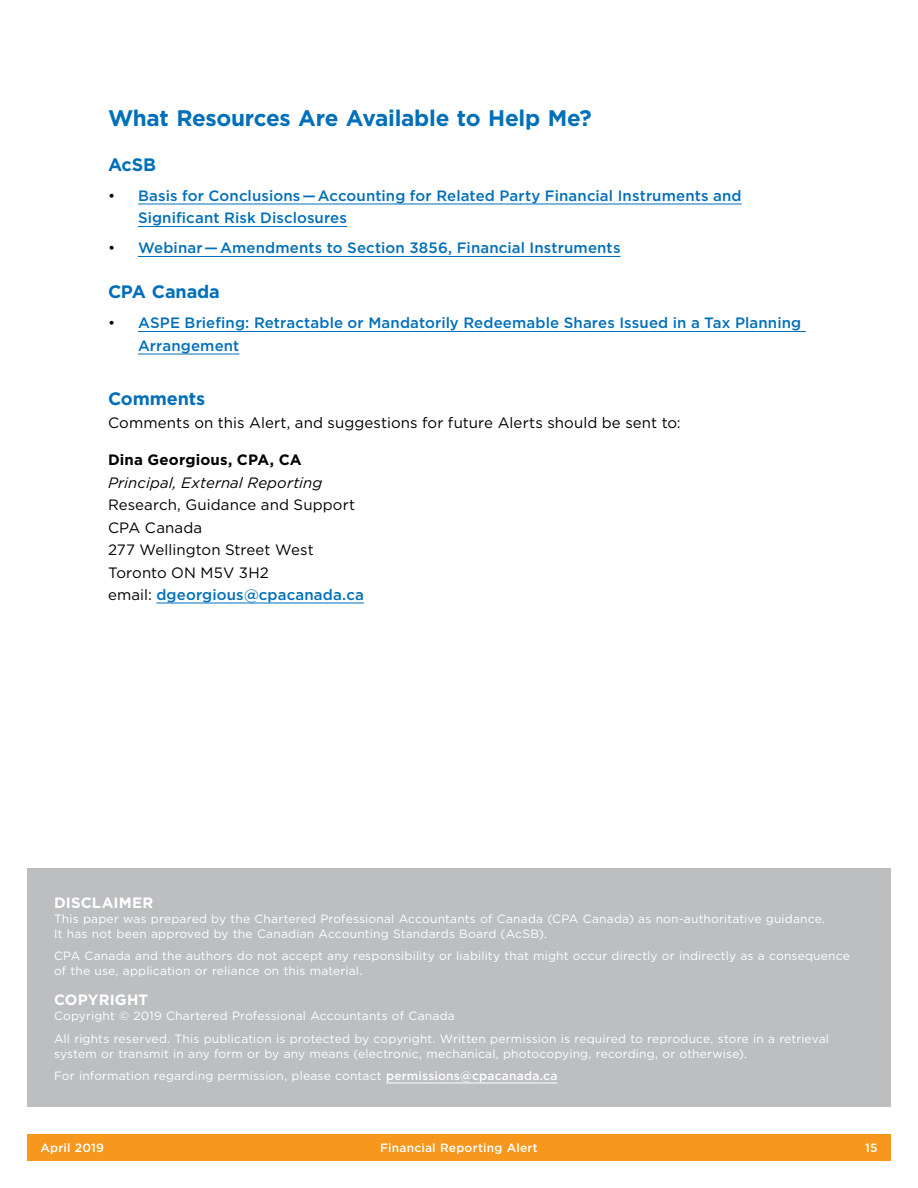
<style>
.page{position:relative;width:918px;height:1188px;background:#fff}
.page>*{position:absolute;margin:0;border:0;box-sizing:border-box;transform-origin:0 0}
.t1{font:700 22.5px "Gotham";letter-spacing:-.015em;color:#006fba}
.t2{font:700 18px "Gotham";letter-spacing:-.005em;color:#006fba}
.t3{font:500 15px/22.5px "Gotham";letter-spacing:.01em;color:#006fba}
.t4{font:15px/22.5px "Gotham";letter-spacing:.005em;color:#000}
.t5{font:italic 15px "Gotham";letter-spacing:.005em;color:#000}
.t6{font:700 15px "Gotham";letter-spacing:.01em;color:#000}
.t7{font:700 15px "Gotham";letter-spacing:.01em;color:#fff}
.t8{font:12px/15px "Gotham";letter-spacing:.015em;color:#fff}
.t9{font:500 12px "Gotham";letter-spacing:.02em;color:#fff}
.s1{font-weight:400;color:#000}
.s2{font-weight:500;color:#006fba}
.s3{font-weight:500}
</style>
<div class="page">
<div style="left:27px;top:1134px;width:864px;height:27px;background:#f8971d"></div>
<div style="left:27px;top:868px;width:864px;height:239px;background:#bcbec0"></div>
<hr style="left:386px;top:1083px;width:171px;height:1px;background:#fff">
<hr style="left:138px;top:204px;width:604px;height:1px;background:#006fba">
<hr style="left:138px;top:226px;width:209px;height:1px;background:#006fba">
<hr style="left:138px;top:256px;width:482px;height:1px;background:#006fba">
<hr style="left:138px;top:331px;width:668px;height:1px;background:#006fba">
<hr style="left:138px;top:354px;width:101px;height:1px;background:#006fba">
<hr style="left:156px;top:603px;width:208px;height:1px;background:#006fba">
<h1 class="t1" style="left:108px;top:103px;width:485px">What Resources Are Available to Help Me?</h1>
<h2 class="t2" style="left:108px;top:153px;width:50px">AcSB</h2>
<p class="t3" style="left:138px;top:184px;width:605px;text-indent:-30px"><span class="s1">•</span> Basis for Conclusions — Accounting for Related Party Financial Instruments and<br>Significant Risk Disclosures</p>
<p class="t3" style="left:108px;top:237px;width:514px"><span class="s1">•</span> Webinar — Amendments to Section 3856, Financial Instruments</p>
<h2 class="t2" style="left:108px;top:280px;width:113px">CPA Canada</h2>
<p class="t3" style="left:138px;top:312px;width:665px;text-indent:-30px"><span class="s1">•</span> ASPE Briefing: Retractable or Mandatorily Redeemable Shares Issued in a Tax Planning<br>Arrangement</p>
<h2 class="t2" style="left:108px;top:387px;width:99px">Comments</h2>
<p class="t4" style="left:108px;top:411px;width:574px">Comments on this Alert, and suggestions for future Alerts should be sent to:</p>
<p class="t6" style="left:108px;top:450px;width:195px">Dina Georgious, CPA, CA</p>
<p class="t5" style="left:108px;top:473px;width:216px">Principal, External Reporting</p>
<p class="t4" style="left:108px;top:493px;width:257px">Research, Guidance and Support<br>CPA Canada<br>277 Wellington Street West<br>Toronto ON M5V 3H2<br>email: <span class="s2">dgeorgious@cpacanada.ca</span></p>
<p class="t7" style="left:54px;top:892px;width:101px">DISCLAIMER</p>
<p class="t8" style="left:54px;top:910px;width:773px">This paper was prepared by the Chartered Professional Accountants of Canada (CPA Canada) as non-authoritative guidance.<br>It has not been approved by the Canadian Accounting Standards Board (AcSB).</p>
<p class="t8" style="left:54px;top:948px;width:797px">CPA Canada and the authors do not accept any responsibility or liability that might occur directly or indirectly as a consequence of the use, application or reliance on this material.</p>
<p class="t7" style="left:54px;top:990px;width:96px">COPYRIGHT</p>
<p class="t8" style="left:54px;top:1004px;width:777px;line-height:22.5px">Copyright © 2019 Chartered Professional Accountants of Canada<br>All rights reserved. This publication is protected by copyright. Written permission is required to reproduce, store in a retrieval</p>
<p class="t8" style="left:54px;top:1042px;width:695px;line-height:22.5px">system or transmit in any form or by any means (electronic, mechanical, photocopying, recording, or otherwise).<br>For information regarding permission, please contact <span class="s3">permissions@cpacanada.ca</span></p>
<p class="t9" style="left:40px;top:1140px;width:65px">April 2019</p>
<p class="t9" style="left:380px;top:1140px;width:159px">Financial Reporting Alert</p>
<p class="t9" style="left:865px;top:1140px;width:14px">15</p>
</div>
